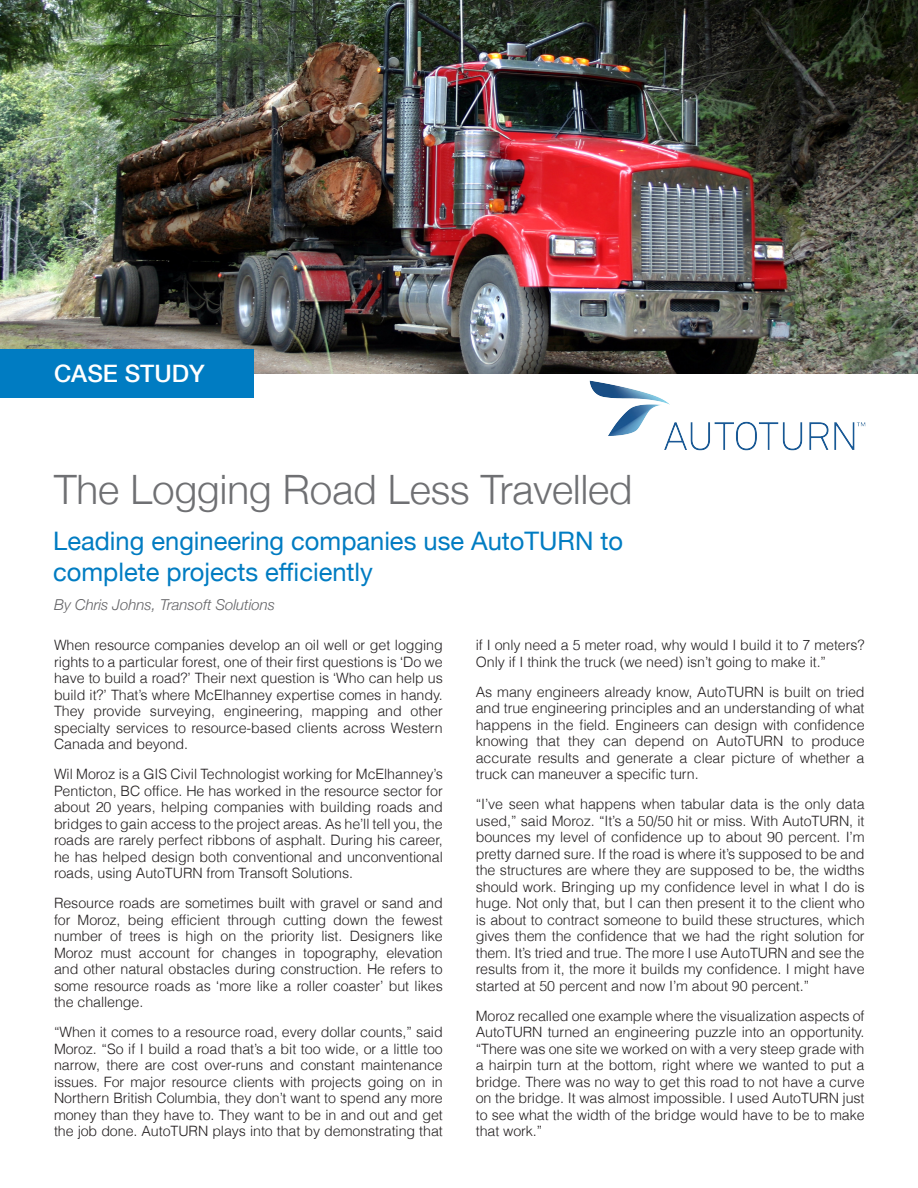
<style>
.page{position:relative;width:918px;height:1188px;background:#fff}
.page>*{position:absolute;margin:0;border:0;box-sizing:border-box;transform-origin:0 0}
.t1{font:300 40.5px "Helvetica Neue";color:#6f7073}
.t2{font:25.5px/30.6px "Helvetica Neue";color:#007cc2}
.t3{font:500 24px "Helvetica Neue";color:#fff}
.t4{font:italic 300 15px "Helvetica Neue";color:#636366}
.t5{font:300 14.25px/16.5px "Helvetica";letter-spacing:-.005em;color:#231f20;text-align:justify}
</style>
<div class="page">
<img style="left:0;top:0;width:918px;height:374px">
<div style="left:0;top:349px;width:254px;height:48px;background:#007cc2"></div>
<img style="left:589px;top:380px;width:276px;height:71px">
<p class="t3" style="left:54px;top:354px;width:152px">CASE STUDY</p>
<p class="t1" style="left:54px;top:457px;width:580px">The Logging Road Less Travelled</p>
<p class="t2" style="left:53px;top:524px;width:572px">Leading engineering companies use AutoTURN to complete projects efficiently</p>
<p class="t4" style="left:54px;top:593px;width:223px">By Chris Johns, Transoft Solutions</p>
<p class="t5" style="left:54px;top:636px;width:390px">When resource companies develop an oil well or get logging rights to a particular forest, one of their first questions is ‘Do we have to build a road?’ Their next question is ‘Who can help us build it?’ That’s where McElhanney expertise comes in handy.<br>They provide surveying, engineering, mapping and other specialty services to resource-based clients across Western Canada and beyond.</p>
<p class="t5" style="left:54px;top:765px;width:390px">Wil Moroz is a GIS Civil Technologist working for McElhanney’s Penticton, BC office. He has worked in the resource sector for about 20 years, helping companies with building roads and bridges to gain access to the project areas. As he’ll tell you, the roads are rarely perfect ribbons of asphalt. During his career, he has helped design both conventional and unconventional roads, using AutoTURN from Transoft Solutions.</p>
<p class="t5" style="left:54px;top:894px;width:390px">Resource roads are sometimes built with gravel or sand and for Moroz, being efficient through cutting down the fewest number of trees is high on the priority list. Designers like Moroz must account for changes in topography, elevation and other natural obstacles during construction. He refers to some resource roads as ‘more like a roller coaster’ but likes the challenge.</p>
<p class="t5" style="left:54px;top:1023px;width:390px">“When it comes to a resource road, every dollar counts,” said Moroz. “So if I build a road that’s a bit too wide, or a little too narrow, there are cost over-runs and constant maintenance issues. For major resource clients with projects going on in Northern British Columbia, they don’t want to spend any more money than they have to. They want to be in and out and get the job done. AutoTURN plays into that by demonstrating that</p>
<p class="t5" style="left:476px;top:636px;width:390px">if I only need a 5 meter road, why would I build it to 7 meters?<br>Only if I think the truck (we need) isn’t going to make it.”</p>
<p class="t5" style="left:476px;top:683px;width:390px">As many engineers already know, AutoTURN is built on tried and true engineering principles and an understanding of what happens in the field. Engineers can design with confidence knowing that they can depend on AutoTURN to produce accurate results and generate a clear picture of whether a truck can maneuver a specific turn.</p>
<p class="t5" style="left:476px;top:795px;width:390px">“I’ve seen what happens when tabular data is the only data used,” said Moroz. “It’s a 50/50 hit or miss. With AutoTURN, it bounces my level of confidence up to about 90 percent. I’m pretty darned sure. If the road is where it’s supposed to be and the structures are where they are supposed to be, the widths should work. Bringing up my confidence level in what I do is huge. Not only that, but I can then present it to the client who is about to contract someone to build these structures, which gives them the confidence that we had the right solution for them. It’s tried and true. The more I use AutoTURN and see the results from it, the more it builds my confidence. I might have started at 50 percent and now I’m about 90 percent.”</p>
<p class="t5" style="left:476px;top:1007px;width:390px">Moroz recalled one example where the visualization aspects of AutoTURN turned an engineering puzzle into an opportunity. “There was one site we worked on with a very steep grade with a hairpin turn at the bottom, right where we wanted to put a bridge. There was no way to get this road to not have a curve on the bridge. It was almost impossible. I used AutoTURN just to see what the width of the bridge would have to be to make that work.”</p>
</div>
